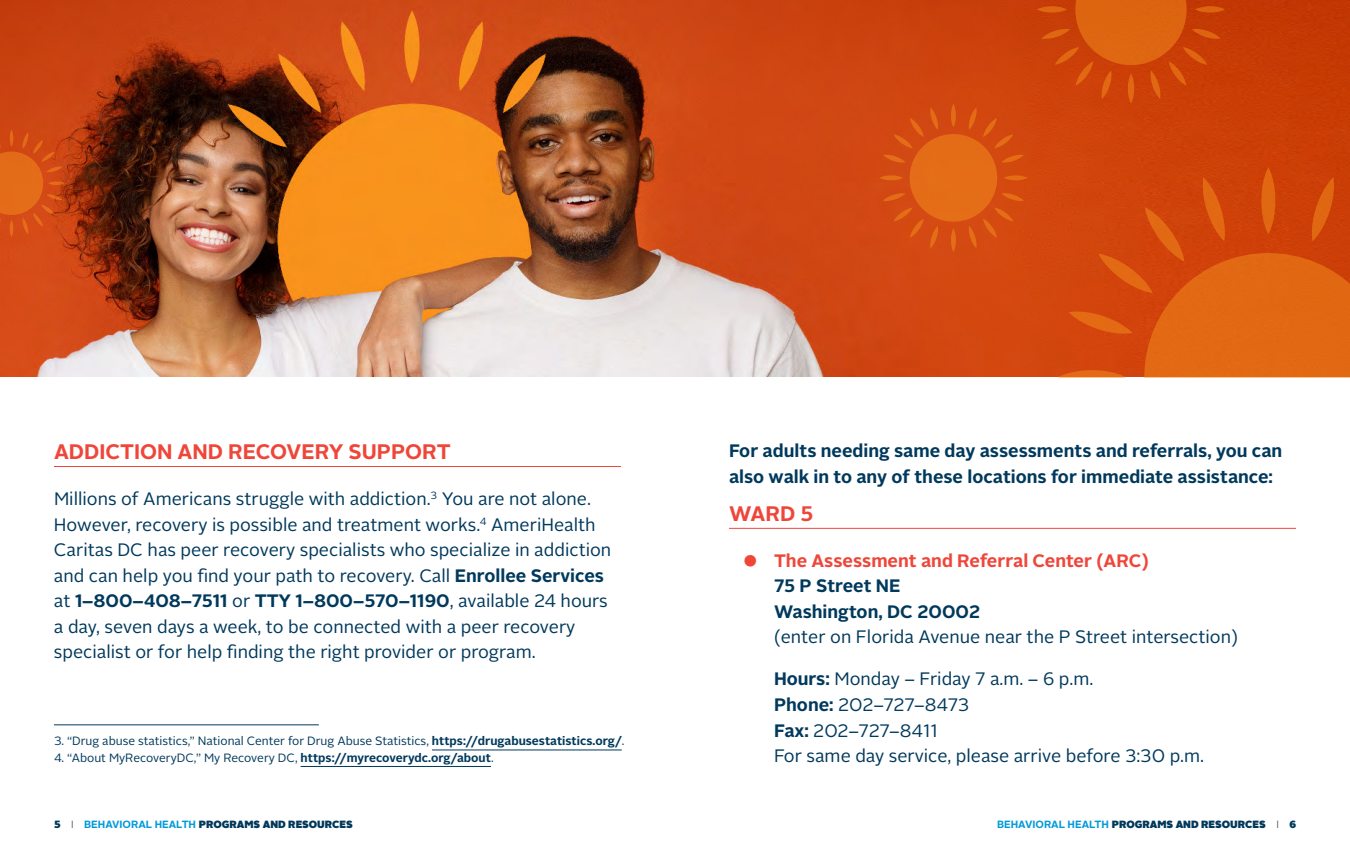
<style>
.page{position:relative;width:1350px;height:864px;background:#fff}
.page>*{position:absolute;margin:0;border:0;box-sizing:border-box;transform-origin:0 0}
.Header_1{font:700 21px "Alright Sans LP";color:#ef4639}
.Body_Copy_2{font:18px/25.5px "Alright Sans LP";color:#00395c}
.Bullet_Level_1{font:18px/25.5px "Alright Sans LP";color:#00395c}
.Body_Copy_2-2{font:700 18px/25.5px "Alright Sans LP";color:#00395c}
.t1{font:12px "Alright Sans LP";color:#00395c}
.t2{font:900 10.5px "Alright Sans LP";color:#00395c}
.s1{font-weight:700}
.s2{font-weight:900;font-size:33px;color:#ef4639}
.s3{font-weight:700;color:#ef4639}
.s4{font-weight:300;color:#231f20}
.s5{font-weight:700;color:#009ada}
</style>
<div class="page">
<img style="left:0;top:0;width:1350px;height:376px">
<svg style="left:1058px;top:167px;width:292px;height:210px;background:#d7520d"></svg>
<svg style="left:1037px;top:0;width:188px;height:104px;background:#d14d0b"></svg>
<div style="left:910px;top:134px;width:87px;height:88px;background:#e46d17;border-radius:50%"></div>
<svg style="left:1004px;top:175px;width:24px;height:5px"></svg>
<svg style="left:1001px;top:155px;width:23px;height:8px"></svg>
<svg style="left:983px;top:118px;width:30px;height:30px"></svg>
<svg style="left:969px;top:107px;width:8px;height:23px"></svg>
<svg style="left:951px;top:104px;width:5px;height:23px"></svg>
<svg style="left:930px;top:107px;width:8px;height:23px"></svg>
<svg style="left:893px;top:118px;width:31px;height:30px"></svg>
<svg style="left:883px;top:155px;width:22px;height:8px"></svg>
<svg style="left:879px;top:175px;width:24px;height:5px"></svg>
<svg style="left:883px;top:193px;width:22px;height:8px"></svg>
<svg style="left:893px;top:207px;width:31px;height:31px"></svg>
<svg style="left:930px;top:226px;width:8px;height:22px"></svg>
<svg style="left:951px;top:228px;width:5px;height:24px"></svg>
<svg style="left:969px;top:226px;width:8px;height:22px"></svg>
<svg style="left:983px;top:207px;width:30px;height:31px"></svg>
<svg style="left:1001px;top:193px;width:23px;height:8px"></svg>
<svg style="left:0;top:130px;width:65px;height:107px;background:#d75616"></svg>
<hr style="left:54px;top:466px;width:567px;height:1px;background:#ef4639">
<hr style="left:54px;top:724px;width:265px;height:1px;background:#00395c">
<hr style="left:432px;top:750px;width:190px;height:1px;background:#00395c">
<hr style="left:301px;top:766px;width:190px;height:1px;background:#00395c">
<hr style="left:729px;top:528px;width:567px;height:1px;background:#ef4639">
<p class="Header_1" style="left:54px;top:437px;width:398px">ADDICTION AND RECOVERY SUPPORT</p>
<p class="Body_Copy_2" style="left:54px;top:486px;width:559px">Millions of Americans struggle with addiction.<sup>3</sup> You are not alone.<br>However, recovery is possible and treatment works.<sup>4</sup> AmeriHealth Caritas DC has peer recovery specialists who specialize in addiction and can help you find your path to recovery. Call <span class="s1">Enrollee Services </span>at <span class="s1">1–800–408–7511</span> or <span class="s1">TTY 1–800–570–1190</span>, available 24 hours a day, seven days a week, to be connected with a peer recovery specialist or for help finding the right provider or program.</p>
<p class="t1" style="left:54px;top:733px;width:572px">3. “Drug abuse statistics,” National Center for Drug Abuse Statistics, <span class="s1">https://drugabusestatistics.org/</span>.</p>
<p class="t1" style="left:54px;top:750px;width:441px">4. “About MyRecoveryDC,” My Recovery DC, <span class="s1">https://myrecoverydc.org/about</span>.</p>
<p class="Body_Copy_2-2" style="left:729px;top:438px;width:555px">For adults needing same day assessments and referrals, you can also walk in to any of these locations for immediate assistance:</p>
<p class="Header_1" style="left:729px;top:499px;width:86px">WARD 5</p>
<p class="Bullet_Level_1" style="left:774px;top:548px;width:465px;text-indent:-33px"><span class="s2">•</span> <span class="s3">The Assessment and Referral Center (ARC)<br></span><span class="s1">75 P Street NE<br>Washington, DC 20002<br></span>(enter on Florida Avenue near the P Street intersection)</p>
<p class="Bullet_Level_1" style="left:774px;top:667px;width:432px"><span class="s1">Hours:</span> Monday – Friday 7 a.m. – 6 p.m.<br><span class="s1">Phone:</span> 202–727–8473<br><span class="s1">Fax:</span> 202–727–8411<br>For same day service, please arrive before 3:30 p.m.</p>
<p class="t2" style="left:54px;top:816px;width:300px">5 <span class="s4">I</span> <span class="s5">BEHAVIORAL HEALTH</span> PROGRAMS AND RESOURCES</p>
<p class="t2" style="left:997px;top:816px;width:300px"><span class="s5">BEHAVIORAL HEALTH</span> PROGRAMS AND RESOURCES <span class="s4">I</span> 6</p>
</div>
